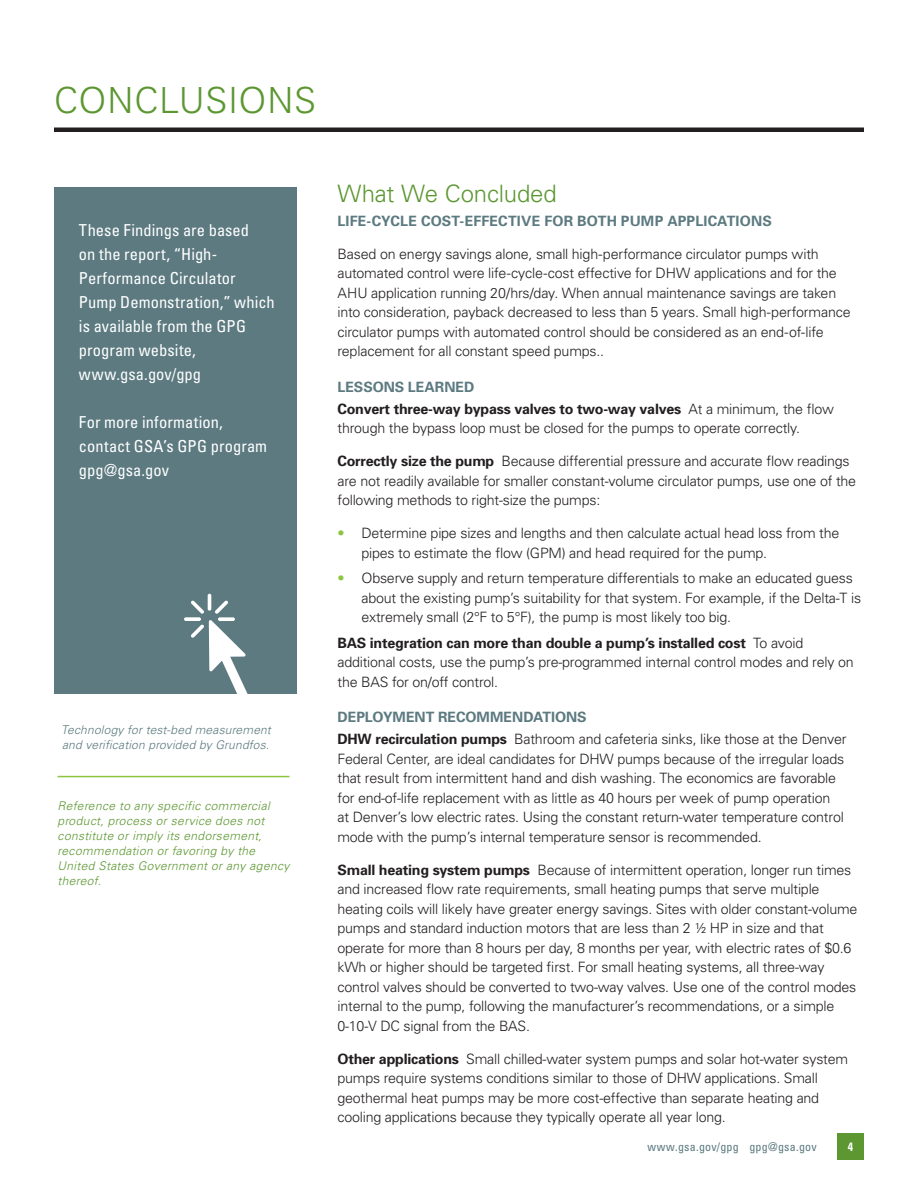
<style>
.page{position:relative;width:918px;height:1188px;background:#fff}
.page>*{position:absolute;margin:0;border:0;box-sizing:border-box;transform-origin:0 0}
.page_head_-_Univers{font:300 36px "Univers";letter-spacing:.02em;color:#5c9731}
.head_1_-_Univers{font:300 24px "Univers";letter-spacing:-.01em;color:#5c9731}
.sidebar_knockout_-_U{font:condensed 16.5px/24px "Univers";letter-spacing:.005em;color:#fff}
.head_2_-_Univers{font:300 14.25px/19.5px "Univers";letter-spacing:-.015em;color:#231f20}
.body_-_Univers{font:300 14.25px/19.5px "Univers";letter-spacing:-.015em;color:#231f20}
.head_2_-_Univers-2{font:700 14.25px "Univers";letter-spacing:.005em;color:#5c7a80}
.disclaimer_body_-_Un{font:italic 300 12px/15px "Univers";letter-spacing:.035em;color:#5c9731}
.footnote_-_Univers{font:italic 300 12px/15px "Univers";letter-spacing:.02em;color:#5c7a80}
.t1{font:condensed 12px "Univers";letter-spacing:.02em;color:#5c7a80}
.t2{font:700 condensed 12px "Univers";color:#fff}
.s1{font-weight:700}
.s2{color:#8bc63e}
</style>
<div class="page">
<div style="left:837px;top:1133px;width:27px;height:27px;background:#5c9731"></div>
<div style="left:54px;top:187px;width:243px;height:506px;background:#5c7a80"></div>
<svg style="left:184px;top:594px;width:74px;height:100px"></svg>
<hr style="left:54px;top:128px;width:810px;height:4px;background:#231f20">
<hr style="left:58px;top:776px;width:231px;height:1px;background:#8bc63e">
<p class="page_head_-_Univers" style="left:54px;top:78px;width:264px">CONCLUSIONS</p>
<p class="sidebar_knockout_-_U" style="left:79px;top:218px;width:197px">These Findings are based<br>on the report, “High-<br>Performance Circulator<br>Pump Demonstration,” which is available from the GPG program website, www.gsa.gov/gpg</p>
<p class="sidebar_knockout_-_U" style="left:79px;top:410px;width:190px">For more information, contact GSA’s GPG program gpg@gsa.gov</p>
<p class="footnote_-_Univers" style="left:61px;top:722px;width:211px">Technology for test-bed measurement and verification provided by Grundfos.</p>
<p class="disclaimer_body_-_Un" style="left:58px;top:798px;width:233px">Reference to any specific commercial product, process or service does not constitute or imply its endorsement, recommendation or favoring by the<br>United States Government or any agency thereof.</p>
<p class="head_1_-_Univers" style="left:338px;top:179px;width:221px">What We Concluded</p>
<p class="head_2_-_Univers-2" style="left:338px;top:212px;width:436px">LIFE-CYCLE COST-EFFECTIVE FOR BOTH PUMP APPLICATIONS</p>
<p class="body_-_Univers" style="left:338px;top:244px;width:515px">Based on energy savings alone, small high-performance circulator pumps with automated control were life-cycle-cost effective for DHW applications and for the AHU application running 20/hrs/day. When annual maintenance savings are taken into consideration, payback decreased to less than 5 years. Small high-performance circulator pumps with automated control should be considered as an end-of-life replacement for all constant speed pumps..</p>
<p class="head_2_-_Univers-2" style="left:338px;top:378px;width:138px">LESSONS LEARNED</p>
<p class="head_2_-_Univers" style="left:338px;top:399px;width:498px"><span class="s1">Convert three-way bypass valves to two-way valves</span> At a minimum, the flow through the bypass loop must be closed for the pumps to operate correctly.</p>
<p class="head_2_-_Univers" style="left:338px;top:451px;width:520px"><span class="s1">Correctly size the pump</span> Because differential pressure and accurate flow readings are not readily available for smaller constant-volume circulator pumps, use one of the following methods to right-size the pumps:</p>
<p class="head_2_-_Univers" style="left:362px;top:523px;width:479px;text-indent:-24px"><span class="s2">•</span> Determine pipe sizes and lengths and then calculate actual head loss from the pipes to estimate the flow (GPM) and head required for the pump.</p>
<p class="head_2_-_Univers" style="left:362px;top:568px;width:501px;text-indent:-24px"><span class="s2">•</span> Observe supply and return temperature differentials to make an educated guess about the existing pump’s suitability for that system. For example, if the Delta-T is extremely small (2°F to 5°F), the pump is most likely too big.</p>
<p class="head_2_-_Univers" style="left:337px;top:633px;width:518px"><span class="s1">BAS integration can more than double a pump’s installed cost</span> To avoid additional costs, use the pump’s pre-programmed internal control modes and rely on the BAS for on/off control.</p>
<p class="head_2_-_Univers-2" style="left:337px;top:708px;width:251px">DEPLOYMENT RECOMMENDATIONS</p>
<p class="head_2_-_Univers" style="left:337px;top:729px;width:511px"><span class="s1">DHW recirculation pumps</span> Bathroom and cafeteria sinks, like those at the Denver Federal Center, are ideal candidates for DHW pumps because of the irregular loads that result from intermittent hand and dish washing. The economics are favorable for end-of-life replacement with as little as 40 hours per week of pump operation<br>at Denver’s low electric rates. Using the constant return-water temperature control mode with the pump’s internal temperature sensor is recommended.</p>
<p class="head_2_-_Univers" style="left:337px;top:859px;width:522px"><span class="s1">Small heating system pumps</span> Because of intermittent operation, longer run times and increased flow rate requirements, small heating pumps that serve multiple heating coils will likely have greater energy savings. Sites with older constant-volume pumps and standard induction motors that are less than 2 ½ HP in size and that operate for more than 8 hours per day, 8 months per year, with electric rates of $0.6 kWh or higher should be targeted first. For small heating systems, all three-way control valves should be converted to two-way valves. Use one of the control modes internal to the pump, following the manufacturer’s recommendations, or a simple 0-10-V DC signal from the BAS.</p>
<p class="head_2_-_Univers" style="left:337px;top:1048px;width:512px"><span class="s1">Other applications</span> Small chilled-water system pumps and solar hot-water system pumps require systems conditions similar to those of DHW applications. Small geothermal heat pumps may be more cost-effective than separate heating and cooling applications because they typically operate all year long.</p>
<p class="t1" style="left:647px;top:1140px;width:171px">www.gsa.gov/gpg gpg@gsa.gov</p>
<p class="t2" style="left:848px;top:1139px;width:7px">4</p>
</div>
